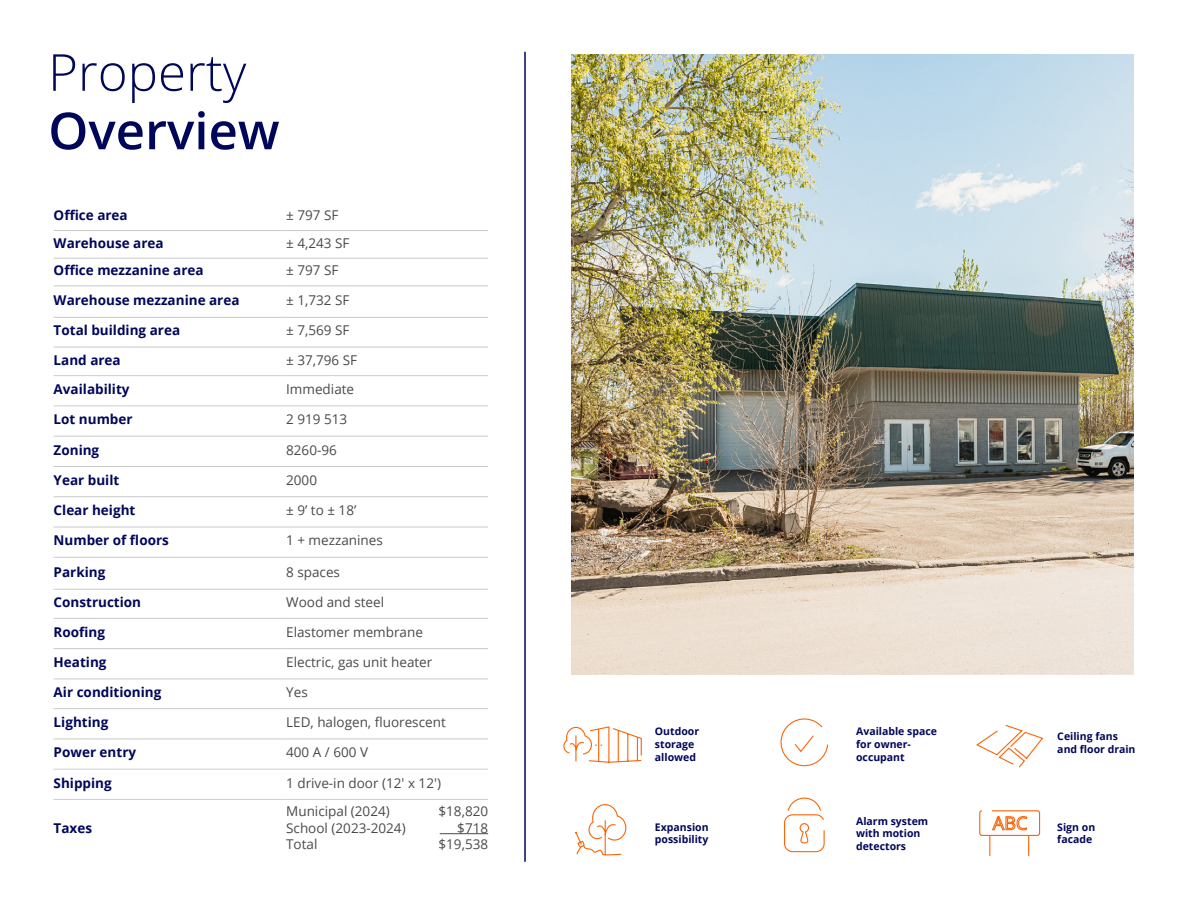
<style>
.page{position:relative;width:1188px;height:918px;background:#fff}
.page>*{position:absolute;margin:0;border:0;box-sizing:border-box;transform-origin:0 0}
.t1{font:300 51px "Open Sans";color:#000759}
.t2{font:600 51px "Open Sans";color:#000759}
.t3{font:13.5px "Open Sans";color:#4a4a4d}
.t4{font:700 13.5px "Open Sans";color:#000759}
.t5{font:700 10.5px/12.6px "Open Sans";color:#000759}
</style>
<div class="page">
<img style="left:572px;top:54px;width:562px;height:621px">
<hr style="left:524px;top:52px;width:2px;height:810px;background:#000759">
<svg style="left:976px;top:724px;width:68px;height:44px"></svg>
<hr style="left:54px;top:230px;width:232px;height:1px;background:#c7c9c8">
<hr style="left:286px;top:230px;width:202px;height:1px;background:#c7c9c8">
<hr style="left:54px;top:258px;width:232px;height:1px;background:#c7c9c8">
<hr style="left:286px;top:258px;width:202px;height:1px;background:#c7c9c8">
<hr style="left:54px;top:285px;width:232px;height:1px;background:#c7c9c8">
<hr style="left:286px;top:285px;width:202px;height:1px;background:#c7c9c8">
<hr style="left:54px;top:317px;width:232px;height:1px;background:#c7c9c8">
<hr style="left:286px;top:317px;width:202px;height:1px;background:#c7c9c8">
<hr style="left:54px;top:347px;width:232px;height:1px;background:#c7c9c8">
<hr style="left:286px;top:347px;width:202px;height:1px;background:#c7c9c8">
<hr style="left:54px;top:436px;width:232px;height:1px;background:#c7c9c8">
<hr style="left:286px;top:436px;width:202px;height:1px;background:#c7c9c8">
<hr style="left:54px;top:466px;width:232px;height:1px;background:#c7c9c8">
<hr style="left:286px;top:466px;width:202px;height:1px;background:#c7c9c8">
<hr style="left:54px;top:496px;width:232px;height:1px;background:#c7c9c8">
<hr style="left:286px;top:496px;width:202px;height:1px;background:#c7c9c8">
<hr style="left:54px;top:527px;width:232px;height:1px;background:#c7c9c8">
<hr style="left:286px;top:527px;width:202px;height:1px;background:#c7c9c8">
<hr style="left:54px;top:557px;width:232px;height:1px;background:#c7c9c8">
<hr style="left:286px;top:557px;width:202px;height:1px;background:#c7c9c8">
<hr style="left:54px;top:589px;width:232px;height:1px;background:#c7c9c8">
<hr style="left:286px;top:589px;width:202px;height:1px;background:#c7c9c8">
<hr style="left:54px;top:618px;width:232px;height:1px;background:#c7c9c8">
<hr style="left:54px;top:648px;width:232px;height:1px;background:#c7c9c8">
<hr style="left:286px;top:618px;width:202px;height:1px;background:#c7c9c8">
<hr style="left:286px;top:648px;width:202px;height:1px;background:#c7c9c8">
<hr style="left:54px;top:679px;width:232px;height:1px;background:#c7c9c8">
<hr style="left:286px;top:679px;width:202px;height:1px;background:#c7c9c8">
<hr style="left:54px;top:708px;width:232px;height:1px;background:#c7c9c8">
<hr style="left:286px;top:708px;width:202px;height:1px;background:#c7c9c8">
<hr style="left:54px;top:739px;width:232px;height:1px;background:#c7c9c8">
<hr style="left:286px;top:739px;width:202px;height:1px;background:#c7c9c8">
<hr style="left:54px;top:405px;width:232px;height:1px;background:#cccdd5">
<hr style="left:286px;top:405px;width:202px;height:1px;background:#cccdd5">
<hr style="left:54px;top:799px;width:232px;height:1px;background:#cccdd5">
<hr style="left:286px;top:799px;width:202px;height:1px;background:#cccdd5">
<hr style="left:54px;top:769px;width:232px;height:1px;background:#cccdd5">
<hr style="left:286px;top:769px;width:202px;height:1px;background:#cccdd5">
<hr style="left:54px;top:375px;width:232px;height:1px;background:#cccdd5">
<hr style="left:286px;top:375px;width:202px;height:1px;background:#cccdd5">
<hr style="left:440px;top:833px;width:48px;height:1px;background:#4a4a4d">
<svg style="left:563px;top:726px;width:79px;height:37px"></svg>
<svg style="left:780px;top:718px;width:49px;height:49px"></svg>
<svg style="left:979px;top:810px;width:62px;height:47px"></svg>
<svg style="left:574px;top:804px;width:53px;height:52px"></svg>
<svg style="left:784px;top:797px;width:41px;height:56px"></svg>
<h1 class="t1" style="left:48px;top:37px;width:200px">Property</h1>
<h1 class="t2" style="left:48px;top:96px;width:233px">Overview</h1>
<p class="t4" style="left:54px;top:206px;width:76px">Office area</p>
<p class="t3" style="left:286px;top:206px;width:54px">± 797 SF</p>
<p class="t4" style="left:54px;top:233px;width:112px">Warehouse area</p>
<p class="t3" style="left:286px;top:233px;width:65px">± 4,243 SF</p>
<p class="t4" style="left:54px;top:261px;width:152px">Office mezzanine area</p>
<p class="t3" style="left:286px;top:261px;width:54px">± 797 SF</p>
<p class="t4" style="left:54px;top:290px;width:187px">Warehouse mezzanine area</p>
<p class="t3" style="left:286px;top:291px;width:65px">± 1,732 SF</p>
<p class="t4" style="left:54px;top:321px;width:128px">Total building area</p>
<p class="t3" style="left:286px;top:321px;width:65px">± 7,569 SF</p>
<p class="t4" style="left:54px;top:350px;width:69px">Land area</p>
<p class="t3" style="left:286px;top:350px;width:73px">± 37,796 SF</p>
<p class="t4" style="left:54px;top:380px;width:77px">Availability</p>
<p class="t3" style="left:286px;top:380px;width:69px">Immediate</p>
<p class="t4" style="left:54px;top:410px;width:81px">Lot number</p>
<p class="t3" style="left:286px;top:410px;width:63px">2 919 513</p>
<p class="t4" style="left:54px;top:440px;width:47px">Zoning</p>
<p class="t3" style="left:286px;top:440px;width:52px">8260-96</p>
<p class="t4" style="left:54px;top:470px;width:67px">Year built</p>
<p class="t3" style="left:286px;top:471px;width:32px">2000</p>
<p class="t4" style="left:54px;top:501px;width:83px">Clear height</p>
<p class="t3" style="left:286px;top:501px;width:72px">± 9’ to ± 18’</p>
<p class="t4" style="left:54px;top:531px;width:117px">Number of floors</p>
<p class="t3" style="left:286px;top:531px;width:98px">1 + mezzanines</p>
<p class="t4" style="left:54px;top:562px;width:53px">Parking</p>
<p class="t3" style="left:286px;top:562px;width:55px">8 spaces</p>
<p class="t4" style="left:54px;top:593px;width:89px">Construction</p>
<p class="t3" style="left:286px;top:593px;width:99px">Wood and steel</p>
<p class="t4" style="left:54px;top:622px;width:53px">Roofing</p>
<p class="t3" style="left:286px;top:623px;width:138px">Elastomer membrane</p>
<p class="t4" style="left:54px;top:653px;width:54px">Heating</p>
<p class="t3" style="left:286px;top:653px;width:148px">Electric, gas unit heater</p>
<p class="t4" style="left:54px;top:683px;width:109px">Air conditioning</p>
<p class="t3" style="left:286px;top:683px;width:23px">Yes</p>
<p class="t4" style="left:54px;top:713px;width:56px">Lighting</p>
<p class="t3" style="left:286px;top:713px;width:161px">LED, halogen, fluorescent</p>
<p class="t4" style="left:54px;top:743px;width:84px">Power entry</p>
<p class="t3" style="left:286px;top:743px;width:83px">400 A / 600 V</p>
<p class="t4" style="left:54px;top:773px;width:60px">Shipping</p>
<p class="t3" style="left:286px;top:773px;width:156px">1 drive-in door (12' x 12')</p>
<p class="t4" style="left:54px;top:818px;width:40px">Taxes</p>
<p class="t3" style="left:286px;top:802px;width:105px">Municipal (2024)</p>
<p class="t3" style="left:439px;top:802px;width:51px">$18,820</p>
<p class="t3" style="left:286px;top:819px;width:121px">School (2023-2024)</p>
<p class="t3" style="left:457px;top:819px;width:32px">$718</p>
<p class="t3" style="left:286px;top:835px;width:33px">Total</p>
<p class="t3" style="left:439px;top:835px;width:51px">$19,538</p>
<p class="t5" style="left:655px;top:725px;width:46px">Outdoor storage allowed</p>
<p class="t5" style="left:856px;top:725px;width:82px">Available space for owner&shy;occupant</p>
<p class="t5" style="left:1057px;top:730px;width:80px">Ceiling fans and floor drain</p>
<p class="t5" style="left:655px;top:820px;width:55px">Expansion possibility</p>
<p class="t5" style="left:856px;top:814px;width:74px">Alarm system with motion detectors</p>
<p class="t5" style="left:1057px;top:820px;width:39px">Sign on facade</p>
</div>
